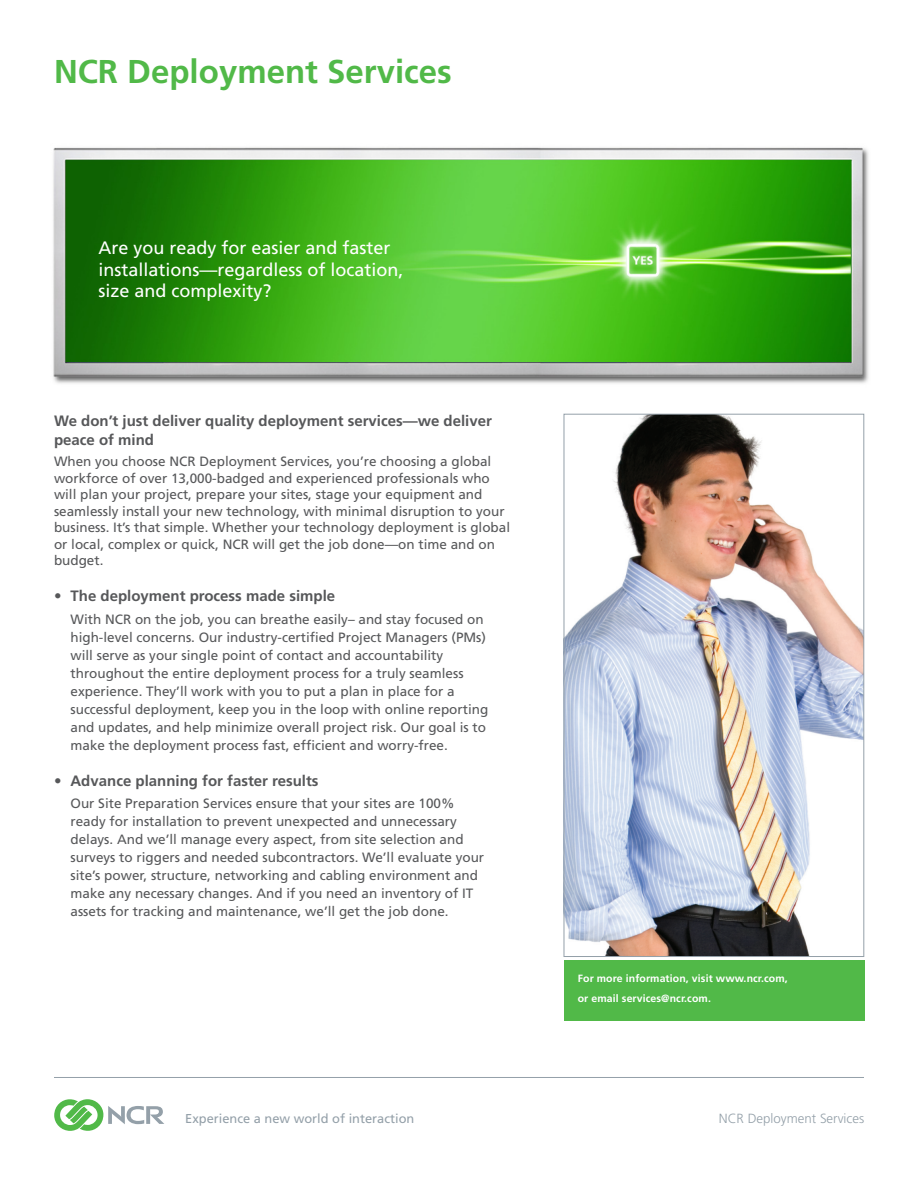
<style>
.page{position:relative;width:918px;height:1188px;background:#fff}
.page>*{position:absolute;margin:0;border:0;box-sizing:border-box;transform-origin:0 0}
.Front_Product_Name{font:700 33px "Frutiger";color:#51b948}
.Front_Headline_Quest{font:18px/21.6px "Frutiger LT Std";color:#fff}
.Front_Body_Subhead{font:700 15px/19.5px "Frutiger LT Std";color:#57585a}
.Front_Bullet_Head{font:700 15px "Frutiger LT Std";color:#57585a}
.Front_Bullet_Text{font:13.5px/18px "Frutiger";color:#57585a}
.Front_Bullet_Text-2{font:13.5px/18px "Frutiger LT Std";color:#57585a}
.Front_Body_Text{font:13.5px/16.5px "Frutiger LT Std";color:#57585a}
.Footer_Product_Name{font:300 13.35px "Frutiger LT Std";color:#94a0a9}
.Front_Footer_Tagline{font:12.9px "Frutiger LT Std";color:#94a0a9}
.Front_Call_to_Action{font:700 10.5px/19.5px "Frutiger LT Std";letter-spacing:.01em;color:#fff}
</style>
<div class="page">
<img style="left:566px;top:416px;width:296px;height:539px">
<div style="left:564px;top:414px;width:300px;height:543px;border:1px solid #94a0a9"></div>
<svg style="left:54px;top:1099px;width:110px;height:32px"></svg>
<hr style="left:54px;top:1077px;width:810px;height:1px;background:#94a0a9">
<div style="left:564px;top:961px;width:300px;height:60px;background:#51b948"></div>
<img style="left:53px;top:147px;width:816px;height:237px">
<p class="Front_Product_Name" style="left:54px;top:52px;width:399px">NCR Deployment Services</p>
<p class="Front_Headline_Quest" style="left:99px;top:237px;width:307px">Are you ready for easier and faster installations—regardless of location, size and complexity?</p>
<p class="Front_Body_Subhead" style="left:54px;top:411px;width:439px">We don’t just deliver quality deployment services—we deliver peace of mind</p>
<p class="Front_Body_Text" style="left:54px;top:453px;width:458px">When you choose NCR Deployment Services, you’re choosing a global workforce of over 13,000-badged and experienced professionals who will plan your project, prepare your sites, stage your equipment and seamlessly install your new technology, with minimal disruption to your business. It’s that simple. Whether your technology deployment is global or local, complex or quick, NCR will get the job done—on time and on budget.</p>
<p class="Front_Bullet_Head" style="left:54px;top:587px;width:283px">• The deployment process made simple</p>
<p class="Front_Bullet_Text" style="left:70px;top:610px;width:419px">With NCR on the job, you can breathe easily– and stay focused on high-level concerns. Our industry-certified Project Managers (PMs) will serve as your single point of contact and accountability throughout the entire deployment process for a truly seamless experience. They’ll work with you to put a plan in place for a successful deployment, keep you in the loop with online reporting and updates, and help minimize overall project risk. Our goal is to make the deployment process fast, efficient and worry-free.</p>
<p class="Front_Bullet_Head" style="left:54px;top:772px;width:266px">• Advance planning for faster results</p>
<p class="Front_Bullet_Text-2" style="left:70px;top:795px;width:415px">Our Site Preparation Services ensure that your sites are 100% ready for installation to prevent unexpected and unnecessary delays. And we’ll manage every aspect, from site selection and surveys to riggers and needed subcontractors. We’ll evaluate your site’s power, structure, networking and cabling environment and make any necessary changes. And if you need an inventory of IT assets for tracking and maintenance, we’ll get the job done.</p>
<p class="Front_Footer_Tagline" style="left:185px;top:1111px;width:231px">Experience a new world of interaction</p>
<p class="Front_Call_to_Action" style="left:578px;top:969px;width:212px">For more information, visit www.ncr.com, or email services@ncr.com.</p>
<p class="Footer_Product_Name" style="left:719px;top:1111px;width:147px">NCR Deployment Services</p>
</div>
